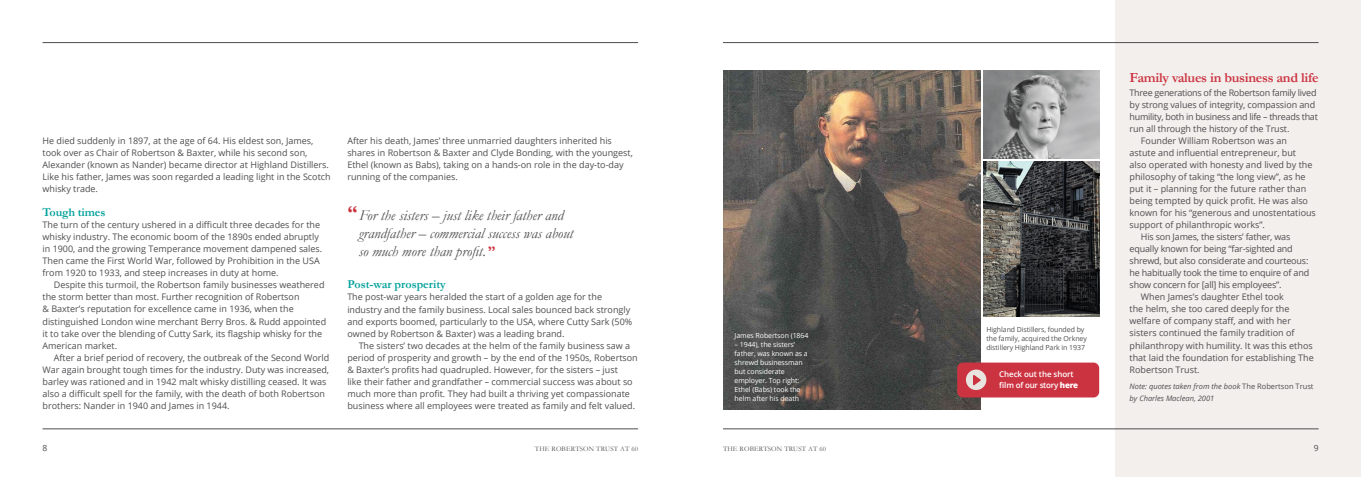
<style>
.page{position:relative;width:1361px;height:477px;background:#fff}
.page>*{position:absolute;margin:0;border:0;box-sizing:border-box;transform-origin:0 0}
.t1{font:italic 15px/18px "Garamond";color:#4f4d50}
.t2{font:700 14px "Garamond";letter-spacing:-.02em;color:#cc3341}
.t3{font:700 12px "Garamond";color:#00a19a}
.t4{font:9px/12px "Open Sans";color:#4f4d50}
.t5{font:9px "Open Sans";letter-spacing:-.02em;color:#4f4d50}
.t6{font:9px "Open Sans";letter-spacing:-.03em;color:#4f4d50}
.t7{font:8.5px "Open Sans";color:#4f4d50}
.t8{font:600 8px/11px "Open Sans";letter-spacing:-.01em;color:#fff}
.t9{font:italic 7.5px/12px "Open Sans";color:#4f4d50}
.t10{font:7px/9px "Open Sans";letter-spacing:-.01em;color:#fff}
.t11{font:7px/9px "Open Sans";letter-spacing:-.01em;color:#4f4d50}
.t12{font:7px "Garamond";letter-spacing:.02em;color:#4f4d50}
.s1{font-weight:700;font-style:normal;font-size:20px;color:#cc3341}
.s2{font-weight:700;font-style:normal;color:#cc3341}
.s3{font-weight:800}
.s4{font-style:normal}
</style>
<div class="page">
<div style="left:1115px;top:0;width:246px;height:476px;background:#f2efec"></div>
<hr style="left:723px;top:42px;width:595px;height:1px;background:#4f4d50">
<hr style="left:723px;top:428px;width:595px;height:1px;background:#4f4d50">
<hr style="left:43px;top:42px;width:595px;height:1px;background:#4f4d50">
<hr style="left:43px;top:428px;width:595px;height:1px;background:#4f4d50">
<img style="left:723px;top:71px;width:257px;height:338px">
<div style="left:957px;top:362px;width:142px;height:35px;background:#cc3341;border-radius:6px"></div>
<img style="left:983px;top:71px;width:116px;height:88px">
<img style="left:983px;top:162px;width:116px;height:154px">
<div style="left:966px;top:369px;width:20px;height:20px;background:#e8e4df;border-radius:50%"></div>
<svg style="left:973px;top:375px;width:7px;height:10px"></svg>
<p class="t4" style="left:43px;top:134px;width:290px">He died suddenly in 1897, at the age of 64. His eldest son, James, took over as Chair of Robertson &amp; Baxter, while his second son, Alexander (known as Nander) became director at Highland Distillers.<br>Like his father, James was soon regarded a leading light in the Scotch whisky trade.</p>
<h3 class="t3" style="left:43px;top:204px;width:64px">Tough times</h3>
<p class="t4" style="left:43px;top:219px;width:281px">The turn of the century ushered in a difficult three decades for the whisky industry. The economic boom of the 1890s ended abruptly in 1900, and the growing Temperance movement dampened sales.<br>Then came the First World War, followed by Prohibition in the USA from 1920 to 1933, and steep increases in duty at home.</p>
<p class="t4" style="left:43px;top:278px;width:285px;text-indent:11px">Despite this turmoil, the Robertson family businesses weathered the storm better than most. Further recognition of Robertson<br>&amp; Baxter’s reputation for excellence came in 1936, when the distinguished London wine merchant Berry Bros. &amp; Rudd appointed it to take over the blending of Cutty Sark, its flagship whisky for the American market.</p>
<p class="t4" style="left:43px;top:350px;width:288px;text-indent:11px">After a brief period of recovery, the outbreak of the Second World War again brought tough times for the industry. Duty was increased, barley was rationed and in 1942 malt whisky distilling ceased. It was also a difficult spell for the family, with the death of both Robertson brothers: Nander in 1940 and James in 1944.</p>
<p class="t4" style="left:347px;top:135px;width:287px">After his death, James’ three unmarried daughters inherited his shares in Robertson &amp; Baxter and Clyde Bonding, with the youngest, Ethel (known as Babs), taking on a hands-on role in the day-to-day running of the companies.</p>
<h1 class="t1" style="left:359px;top:206px;width:216px;text-indent:-11px"><span class="s1">“</span>For the sisters – just like their father and grandfather – commercial success was about so much more than profit. <span class="s2">”</span></h1>
<h3 class="t3" style="left:347px;top:276px;width:100px">Post-war prosperity</h3>
<p class="t4" style="left:347px;top:291px;width:286px">The post-war years heralded the start of a golden age for the industry and the family business. Local sales bounced back strongly and exports boomed, particularly to the USA, where Cutty Sark (50% owned by Robertson &amp; Baxter) was a leading brand.</p>
<p class="t4" style="left:347px;top:338px;width:292px;text-indent:11px">The sisters’ two decades at the helm of the family business saw a period of prosperity and growth – by the end of the 1950s, Robertson &amp; Baxter’s profits had quadrupled. However, for the sisters – just<br>like their father and grandfather – commercial success was about so much more than profit. They had built a thriving yet compassionate business where all employees were treated as family and felt valued.</p>
<p class="t10" style="left:734px;top:330px;width:75px">James Robertson (1864</p>
<p class="t10" style="left:734px;top:339px;width:75px">– 1944), the sistersʼ father, was known as a shrewd businessman but considerate employer. Top right:<br>Ethel (Babs) took the helm after his death</p>
<p class="t11" style="left:986px;top:324px;width:102px">Highland Distillers, founded by the family, acquired the Orkney distillery Highland Park in 1937</p>
<p class="t8" style="left:999px;top:368px;width:81px">Check out the short film of our story <span class="s3">here</span></p>
<h2 class="t2" style="left:1129px;top:68px;width:190px">Family values in business and life</h2>
<p class="t6" style="left:1129px;top:87px;width:188px">Three generations of the Robertson family lived</p>
<p class="t4" style="left:1129px;top:99px;width:187px">by strong values of integrity, compassion and</p>
<p class="t6" style="left:1129px;top:111px;width:190px">humility, both in business and life – threads that</p>
<p class="t4" style="left:1129px;top:122px;width:161px">run all through the history of the Trust.</p>
<p class="t4" style="left:1141px;top:134px;width:148px">Founder William Robertson was an</p>
<p class="t4" style="left:1129px;top:146px;width:168px">astute and influential entrepreneur, but</p>
<p class="t4" style="left:1129px;top:158px;width:184px">also operated with honesty and lived by the</p>
<p class="t4" style="left:1129px;top:170px;width:177px">philosophy of taking “the long view”, as he</p>
<p class="t4" style="left:1129px;top:182px;width:178px">put it – planning for the future rather than</p>
<p class="t4" style="left:1129px;top:194px;width:180px">being tempted by quick profit. He was also</p>
<p class="t4" style="left:1129px;top:206px;width:188px">known for his “generous and unostentatious</p>
<p class="t4" style="left:1129px;top:218px;width:137px">support of philanthropic works”.</p>
<p class="t5" style="left:1141px;top:231px;width:151px">His son James, the sisters’ father, was</p>
<p class="t5" style="left:1129px;top:243px;width:165px">equally known for being “far-sighted and</p>
<p class="t5" style="left:1129px;top:255px;width:180px">shrewd, but also considerate and courteous:</p>
<p class="t5" style="left:1129px;top:267px;width:181px">he habitually took the time to enquire of and</p>
<p class="t5" style="left:1129px;top:279px;width:153px">show concern for [all] his employees”.</p>
<p class="t4" style="left:1141px;top:290px;width:144px">When James’s daughter Ethel took</p>
<p class="t4" style="left:1129px;top:302px;width:161px">the helm, she too cared deeply for the</p>
<p class="t4" style="left:1129px;top:314px;width:163px">welfare of company staff, and with her</p>
<p class="t4" style="left:1129px;top:326px;width:166px">sisters continued the family tradition of</p>
<p class="t4" style="left:1129px;top:338px;width:185px">philanthropy with humility. It was this ethos</p>
<p class="t4" style="left:1129px;top:350px;width:186px">that laid the foundation for establishing The</p>
<p class="t4" style="left:1129px;top:362px;width:72px">Robertson Trust.</p>
<p class="t9" style="left:1129px;top:379px;width:185px">Note: quotes taken from the book <span class="s4">The Robertson Trust </span>by Charles Maclean, 2001</p>
<p class="t7" style="left:43px;top:442px;width:6px">8</p>
<p class="t12" style="left:535px;top:444px;width:105px">THE ROBERTSON TRUST AT 60</p>
<p class="t12" style="left:723px;top:444px;width:105px">THE ROBERTSON TRUST AT 60</p>
<p class="t7" style="left:1313px;top:442px;width:6px">9</p>
</div>
